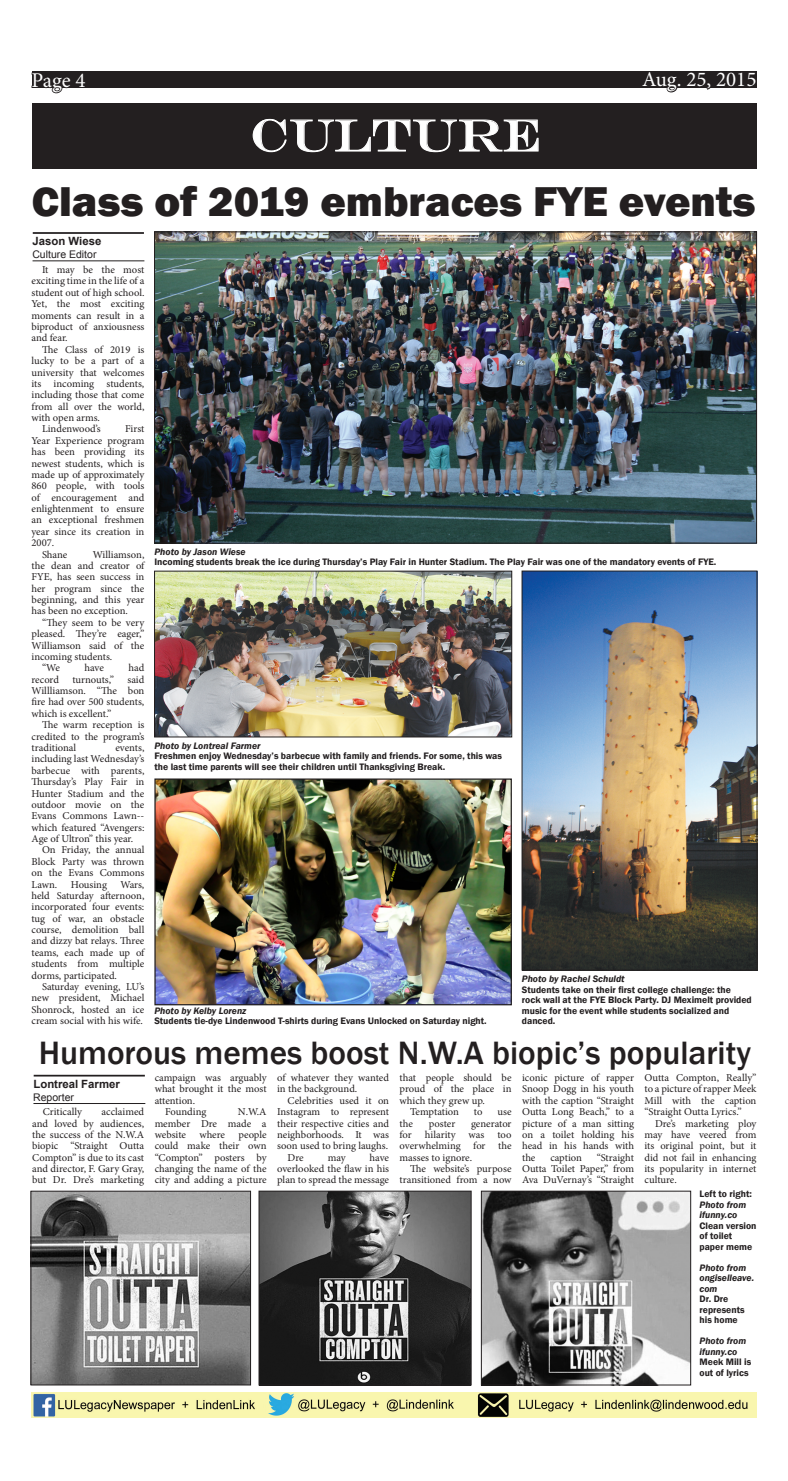
<style>
.page{position:relative;width:788px;height:1481px;background:#fff}
.page>*{position:absolute;margin:0;border:0;box-sizing:border-box;transform-origin:0 0}
.t1{font:45.5px "Engravers";color:#fff}
.t2{font:800 42.88px "Franklin Gothic";color:#231f20}
.t3{font:500 33.25px "Franklin Gothic";color:#231f20}
.t4{font:21px "Minion Pro";color:#fff}
.t5{font:700 11.38px "Arial";color:#231f20}
.Body_Text{font:10.5px/11.4px "Minion Pro";letter-spacing:-.005em;color:#231f20;text-align:justify}
.t6{font:10.5px "Arial";color:#231f20}
.t7{font:600 9.62px/10.5px "Franklin Gothic";color:#231f20}
.t8{font:italic 600 9.62px/10.5px "Franklin Gothic";color:#231f20}
.s1{font-style:italic}
</style>
<div class="page">
<img style="left:32px;top:1392px;width:724px;height:25px">
<img style="left:156px;top:233px;width:599px;height:308px">
<hr style="left:34px;top:1074px;width:111px;height:2px;background:#231f20">
<hr style="left:33px;top:1103px;width:112px;height:1px;background:#231f20">
<div style="left:32px;top:72px;width:724px;height:16px;background:#231f20"></div>
<svg style="left:640px;top:71px;width:117px;height:22px"></svg>
<svg style="left:31px;top:71px;width:56px;height:23px"></svg>
<div style="left:32px;top:103px;width:724px;height:65px;background:#231f20"></div>
<svg style="left:253px;top:119px;width:285px;height:33px"></svg>
<img style="left:260px;top:1192px;width:209px;height:191px">
<div style="left:258px;top:1190px;width:213px;height:195px;border:1px solid #231f20"></div>
<img style="left:32px;top:1192px;width:217px;height:191px">
<div style="left:30px;top:1190px;width:221px;height:195px;border:1px solid #231f20"></div>
<img style="left:483px;top:1192px;width:206px;height:191px">
<div style="left:481px;top:1190px;width:210px;height:195px;border:1px solid #231f20"></div>
<img style="left:156px;top:572px;width:354px;height:163px">
<div style="left:154px;top:570px;width:358px;height:167px;border:1px solid #231f20"></div>
<hr style="left:33px;top:232px;width:111px;height:2px;background:#231f20">
<hr style="left:33px;top:261px;width:111px;height:1px;background:#231f20">
<img style="left:156px;top:780px;width:354px;height:223px">
<div style="left:154px;top:778px;width:358px;height:227px;border:1px solid #231f20"></div>
<img style="left:523px;top:572px;width:232px;height:396px">
<div style="left:521px;top:570px;width:236px;height:400px;border:1px solid #231f20"></div>
<p class="t4" style="left:32px;top:66px;width:55px">Page 4</p>
<p class="t4" style="left:642px;top:65px;width:116px">Aug. 25, 2015</p>
<p class="t1" style="left:250px;top:108px;width:292px">CULTURE</p>
<p class="t2" style="left:32px;top:174px;width:725px">Class of 2019 embraces FYE events</p>
<p class="t5" style="left:33px;top:234px;width:70px">Jason Wiese</p>
<p class="t6" style="left:32px;top:247px;width:66px">Culture Editor</p>
<p class="Body_Text" style="left:32px;top:264px;width:114px;text-indent:10px">It may be the most exciting time in the life of a student out of high school.<br>Yet, the most exciting moments can result in a biproduct of anxiousness and fear.</p>
<p class="Body_Text" style="left:32px;top:344px;width:114px;text-indent:10px">The Class of 2019 is lucky to be a part of a university that welcomes its incoming students, including those that come from all over the world, with open arms.</p>
<p class="Body_Text" style="left:42px;top:423px;width:60px">Lindenwood’s</p>
<p class="Body_Text" style="left:32px;top:423px;width:114px;text-indent:93px">First Year Experience program has been providing its newest students, which is made up of approximately 860 people, with tools of encouragement and enlightenment to ensure an exceptional freshmen year since its creation in 2007.</p>
<p class="Body_Text" style="left:42px;top:548px;width:27px">Shane</p>
<p class="Body_Text" style="left:32px;top:548px;width:114px;text-indent:61px">Williamson, the dean and creator of FYE, has seen success in her program since the beginning, and this year has been no exception.</p>
<p class="Body_Text" style="left:32px;top:617px;width:114px;text-indent:10px">“They seem to be very pleased. They’re eager,” Williamson said of the incoming students.</p>
<p class="Body_Text" style="left:42px;top:662px;width:19px">“We</p>
<p class="Body_Text" style="left:84px;top:662px;width:21px">have</p>
<p class="Body_Text" style="left:128px;top:662px;width:17px">had</p>
<p class="Body_Text" style="left:32px;top:674px;width:29px">record</p>
<p class="Body_Text" style="left:72px;top:674px;width:43px">turnouts,”</p>
<p class="Body_Text" style="left:32px;top:674px;width:114px;text-indent:96px">said Willliamson. “The bon fire had over 500 students, which is excellent.”</p>
<p class="Body_Text" style="left:32px;top:719px;width:114px;text-indent:10px">The warm reception is credited to the program’s traditional</p>
<p class="Body_Text" style="left:32px;top:742px;width:114px;text-indent:84px">events, including last Wednesday’s barbecue with parents, Thursday’s Play Fair in Hunter Stadium and the outdoor movie on the Evans Commons Lawn-- which featured “Avengers:<br>Age of Ultron” this year.</p>
<p class="Body_Text" style="left:32px;top:844px;width:114px;text-indent:10px">On Friday, the annual Block Party was thrown on the Evans Commons Lawn.</p>
<p class="Body_Text" style="left:32px;top:878px;width:114px;text-indent:89px">Wars, held Saturday afternoon, incorporated four events: tug of war, an obstacle course, demolition ball and dizzy bat relays. Three teams, each made up of students from multiple dorms, participated.</p>
<p class="Body_Text" style="left:32px;top:981px;width:114px;text-indent:10px">Saturday evening, LU’s new president, Michael Shonrock, hosted an ice cream social with his wife.</p>
<p class="Body_Text" style="left:71px;top:878px;width:38px">Housing</p>
<p class="t7" style="left:154px;top:546px;width:563px"><span class="s1">Photo by Jason Wiese<br></span>Incoming students break the ice during Thursday’s Play Fair in Hunter Stadium. The Play Fair was one of the mandatory events of FYE.</p>
<p class="t7" style="left:154px;top:740px;width:349px"><span class="s1">Photo by Lontreal Farmer<br></span>Freshmen enjoy Wednesday’s barbecue with family and friends. For some, this was the last time parents will see their children until Thanksgiving Break.</p>
<p class="t8" style="left:154px;top:1005px;width:93px">Photo by Kelby Lorenz</p>
<p class="t7" style="left:154px;top:1016px;width:334px">Students tie-dye Lindenwood T-shirts during Evans Unlocked on Saturday night.</p>
<p class="t7" style="left:522px;top:974px;width:231px"><span class="s1">Photo by Rachel Schuldt<br></span>Students take on their first college challenge: the rock wall at the FYE Block Party. DJ Meximelt provided music for the event while students socialized and danced.</p>
<p class="t3" style="left:39px;top:1032px;width:713px">Humorous memes boost N.W.A biopic’s popularity</p>
<p class="t5" style="left:33px;top:1076px;width:88px">Lontreal Farmer</p>
<p class="t6" style="left:33px;top:1090px;width:42px">Reporter</p>
<p class="Body_Text" style="left:43px;top:1106px;width:41px">Critically</p>
<p class="Body_Text" style="left:155px;top:1072px;width:113px">campaign was arguably what brought it the most attention.</p>
<p class="Body_Text" style="left:165px;top:1106px;width:43px">Founding</p>
<p class="Body_Text" style="left:277px;top:1072px;width:113px">of whatever they wanted in the background.</p>
<p class="Body_Text" style="left:277px;top:1094px;width:113px;text-indent:10px">Celebrities used it on Instagram to represent their respective cities and neighborhoods. It was soon used to bring laughs.</p>
<p class="Body_Text" style="left:287px;top:1151px;width:18px">Dre</p>
<p class="Body_Text" style="left:328px;top:1151px;width:19px">may</p>
<p class="Body_Text" style="left:399px;top:1072px;width:113px">that people should be proud of the place in which they grew up.</p>
<p class="Body_Text" style="left:410px;top:1106px;width:50px">Temptation</p>
<p class="Body_Text" style="left:474px;top:1106px;width:10px">to</p>
<p class="Body_Text" style="left:497px;top:1106px;width:16px">use</p>
<p class="Body_Text" style="left:399px;top:1117px;width:15px">the</p>
<p class="Body_Text" style="left:429px;top:1117px;width:28px">poster</p>
<p class="Body_Text" style="left:522px;top:1072px;width:113px">iconic picture of rapper Snoop Dogg in his youth with the caption “Straight Outta Long Beach,” to a picture of a man sitting on a toilet holding his head in his hands with the</p>
<p class="Body_Text" style="left:644px;top:1072px;width:113px">Outta Compton, Really” to a picture of rapper Meek Mill with the caption “Straight Outta Lyrics.”</p>
<p class="Body_Text" style="left:644px;top:1117px;width:113px;text-indent:10px">Dre’s marketing ploy may have veered from its original point, but it did not fail in enhancing its popularity in internet culture.</p>
<p class="Body_Text" style="left:32px;top:1106px;width:113px;text-indent:69px">acclaimed and loved by audiences, the success of the N.W.A biopic “Straight Outta Compton” is due to its cast and director, F. Gary Gray, but Dr. Dre’s marketing</p>
<p class="Body_Text" style="left:155px;top:1106px;width:113px;text-indent:83px">N.W.A member Dre made a website</p>
<p class="Body_Text" style="left:399px;top:1117px;width:113px;text-indent:71px">generator for hilarity was too overwhelming for the masses to ignore.</p>
<p class="Body_Text" style="left:399px;top:1163px;width:113px;text-align:right">The website’s purpose transitioned from a now</p>
<p class="Body_Text" style="left:155px;top:1129px;width:113px;text-indent:84px">people could make their own “Compton” posters by changing the name of the city and adding a picture</p>
<p class="Body_Text" style="left:199px;top:1129px;width:27px">where</p>
<p class="Body_Text" style="left:522px;top:1151px;width:113px;text-indent:75px">“Straight Outta Toilet Paper,” from Ava DuVernay’s “Straight</p>
<p class="Body_Text" style="left:277px;top:1151px;width:113px;text-indent:92px">have overlooked the flaw in his plan to spread the message</p>
<p class="Body_Text" style="left:550px;top:1151px;width:33px">caption</p>
<p class="t7" style="left:699px;top:1189px;width:54px">Left to right:</p>
<p class="t8" style="left:699px;top:1199px;width:48px">Photo from ifunny.co</p>
<p class="t7" style="left:699px;top:1220px;width:58px">Clean version of toilet paper meme</p>
<p class="t8" style="left:699px;top:1262px;width:56px">Photo from ongiselleave. com</p>
<p class="t7" style="left:699px;top:1294px;width:47px">Dr. Dre represents his home</p>
<p class="t8" style="left:699px;top:1336px;width:48px">Photo from ifunny.co</p>
<p class="t7" style="left:699px;top:1357px;width:53px">Meek Mill is out of lyrics</p>
</div>
